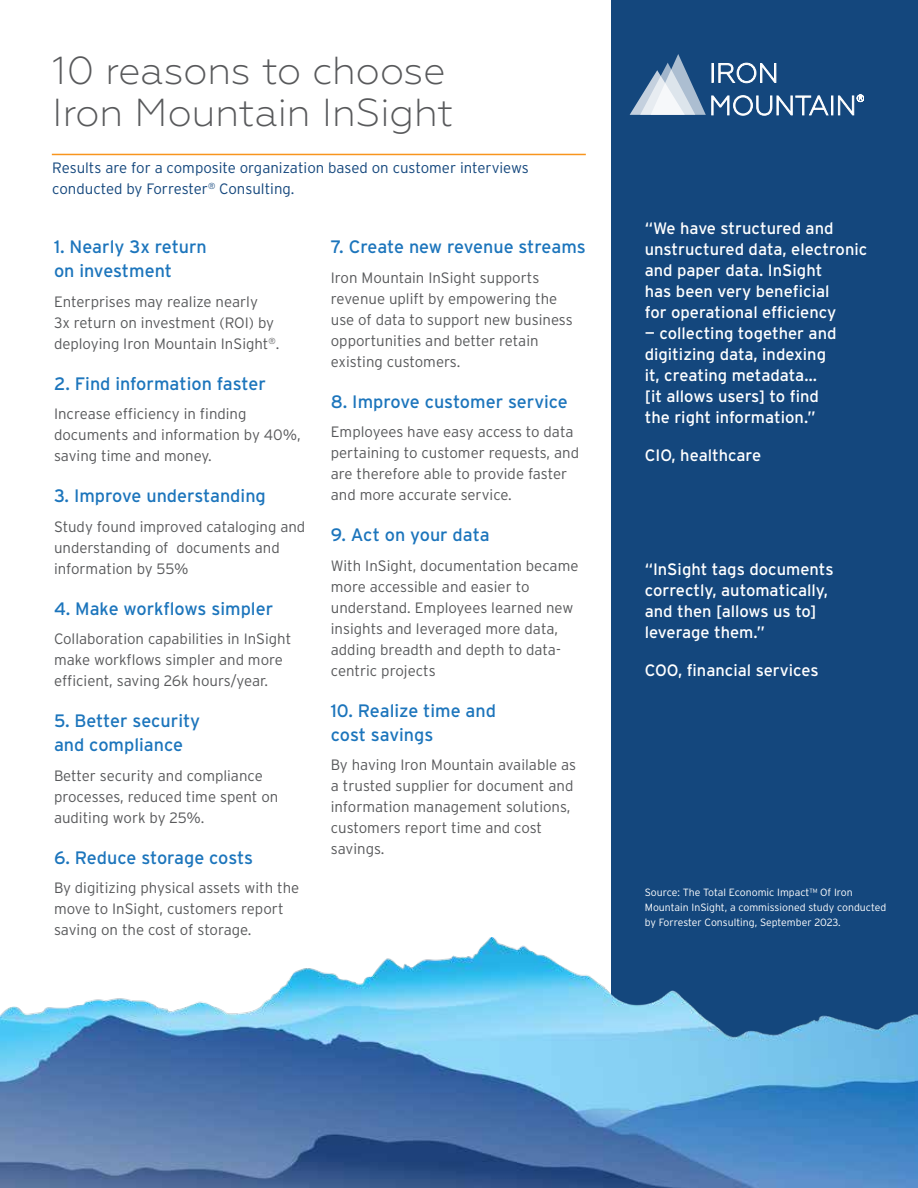
<style>
.page{position:relative;width:918px;height:1188px;background:#fff}
.page>*{position:absolute;margin:0;border:0;box-sizing:border-box;transform-origin:0 0}
.t1{font:300 39px/42px "Geometria";color:#58595b}
.t2{font:18px/24px "Interstate";color:#1c75bc}
.t3{font:16.5px/21px "Interstate";color:#fff}
.t4{font:300 15px/21px "Interstate";color:#58595b}
.t5{font:300 15px/21px "Interstate";color:#14477d}
.t6{font:300 10.5px/15px "Interstate";color:#fff}
</style>
<div class="page">
<div style="left:611px;top:0;width:307px;height:1188px;background:#14477d"></div>
<img style="left:0;top:937px;width:918px;height:251px">
<svg style="left:630px;top:54px;width:234px;height:61px"></svg>
<hr style="left:52px;top:154px;width:534px;height:1px;background:#f8951d">
<h1 class="t1" style="left:52px;top:50px;width:403px">10 reasons to choose<br>Iron Mountain InSight</h1>
<p class="t5" style="left:52px;top:158px;width:478px">Results are for a composite organization based on customer interviews conducted by Forrester<sup>®</sup> Consulting.</p>
<p class="t2" style="left:54px;top:235px;width:154px">1. Nearly 3x return on investment</p>
<p class="t4" style="left:54px;top:291px;width:227px">Enterprises may realize nearly<br>3x return on investment (ROI) by deploying Iron Mountain InSight<sup>®</sup>.</p>
<p class="t2" style="left:54px;top:371px;width:213px">2. Find information faster</p>
<p class="t4" style="left:54px;top:403px;width:248px">Increase efficiency in finding documents and information by 40%, saving time and money.</p>
<p class="t2" style="left:54px;top:484px;width:213px">3. Improve understanding</p>
<p class="t4" style="left:54px;top:516px;width:253px">Study found improved cataloging and understanding of documents and information by 55%</p>
<p class="t2" style="left:54px;top:596px;width:221px">4. Make workflows simpler</p>
<p class="t4" style="left:54px;top:628px;width:239px">Collaboration capabilities in InSight make workflows simpler and more efficient, saving 26k hours/year.</p>
<p class="t2" style="left:54px;top:709px;width:148px">5. Better security and compliance</p>
<p class="t4" style="left:54px;top:765px;width:226px">Better security and compliance processes, reduced time spent on auditing work by 25%.</p>
<p class="t2" style="left:54px;top:845px;width:201px">6. Reduce storage costs</p>
<p class="t4" style="left:54px;top:877px;width:247px">By digitizing physical assets with the move to InSight, customers report saving on the cost of storage.</p>
<p class="t2" style="left:331px;top:235px;width:257px">7. Create new revenue streams</p>
<p class="t4" style="left:331px;top:267px;width:243px">Iron Mountain InSight supports revenue uplift by empowering the use of data to support new business opportunities and better retain existing customers.</p>
<p class="t2" style="left:331px;top:389px;width:239px">8. Improve customer service</p>
<p class="t4" style="left:331px;top:421px;width:250px">Employees have easy access to data pertaining to customer requests, and are therefore able to provide faster and more accurate service.</p>
<p class="t2" style="left:331px;top:523px;width:160px">9. Act on your data</p>
<p class="t4" style="left:331px;top:555px;width:249px">With InSight, documentation became more accessible and easier to understand. Employees learned new insights and leveraged more data, adding breadth and depth to data&shy;centric projects</p>
<p class="t2" style="left:331px;top:698px;width:167px">10. Realize time and cost savings</p>
<p class="t4" style="left:331px;top:754px;width:247px">By having Iron Mountain available as a trusted supplier for document and information management solutions, customers report time and cost savings.</p>
<p class="t3" style="left:645px;top:217px;width:224px">“We have structured and unstructured data, electronic and paper data. InSight<br>has been very beneficial<br>for operational efficiency</p>
<p class="t3" style="left:645px;top:322px;width:193px">— collecting together and digitizing data, indexing it, creating metadata… [it allows users] to find the right information.”</p>
<p class="t3" style="left:645px;top:444px;width:118px">CIO, healthcare</p>
<p class="t3" style="left:645px;top:558px;width:190px">“InSight tags documents correctly, automatically, and then [allows us to] leverage them.”</p>
<p class="t3" style="left:645px;top:659px;width:175px">COO, financial services</p>
<p class="t6" style="left:645px;top:885px;width:243px">Source: The Total Economic Impact™ Of Iron<br>Mountain InSight, a commissioned study conducted by Forrester Consulting, September 2023.</p>
</div>
